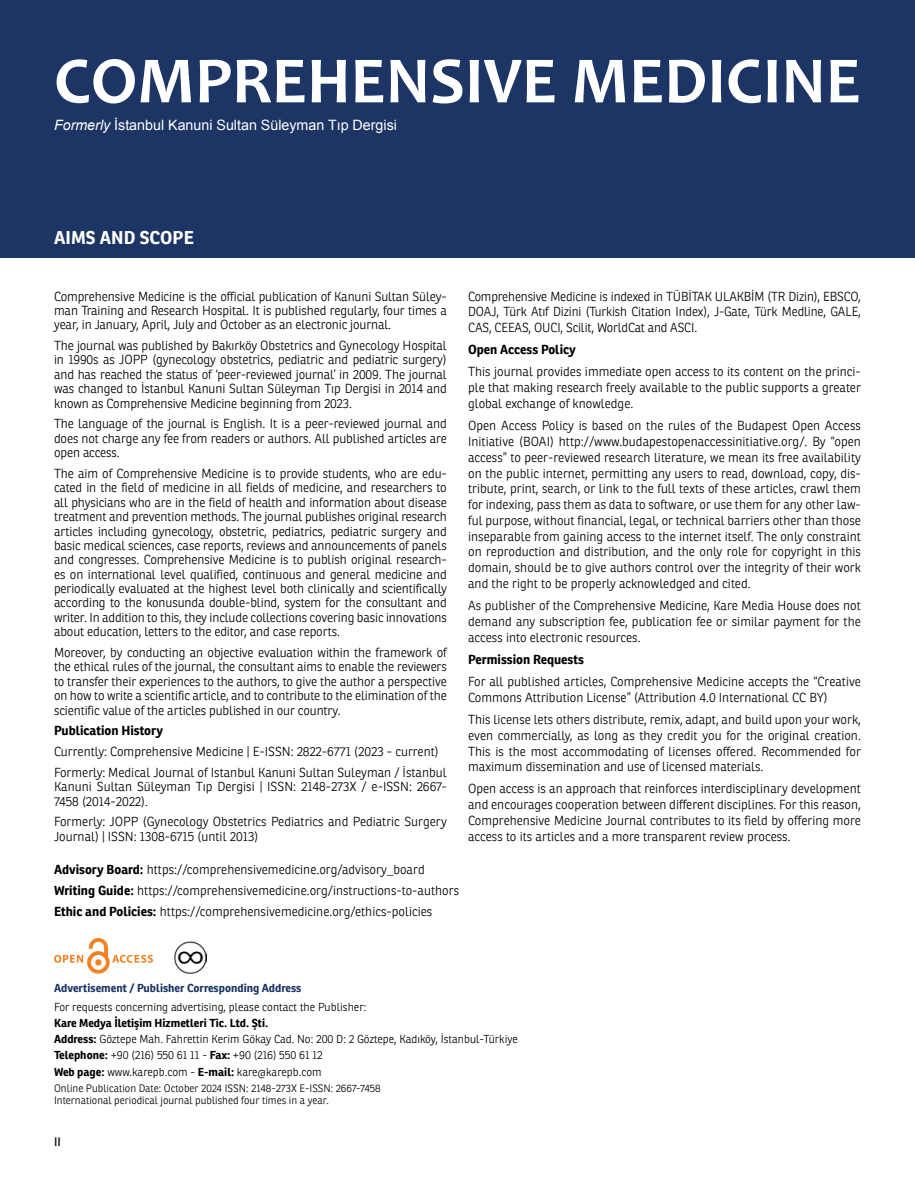
<style>
.page{position:relative;width:915px;height:1191px;background:#fff}
.page>*{position:absolute;margin:0;border:0;box-sizing:border-box;transform-origin:0 0}
.t1{font:700 66.6px "Candara";color:#fff}
.t2{font:700 18px "Ronnia";letter-spacing:.005em;color:#fff}
.t3{font:14.25px "Arial";color:#fff}
.t4{font:300 12.75px/14.4px "Ronnia";color:#000;text-align:justify}
.t5{font:700 12.75px "Ronnia";color:#000}
.t6{font:12px "Ronnia";color:#000}
.t7{font:300 11.25px/16.2px "Ronnia";color:#000}
.t8{font:700 11.25px "Ronnia";color:#1c3564}
.t9{font:300 10.5px/12px "Ronnia";color:#000}
.s1{font-style:italic}
.s2{font-weight:700}
</style>
<div class="page">
<div style="left:0;top:0;width:914px;height:258px;background:#1c3564"></div>
<img style="left:175px;top:942px;width:31px;height:31px">
<svg style="left:54px;top:938px;width:99px;height:35px"></svg>
<h1 class="t1" style="left:54px;top:39px;width:808px">COMPREHENSIVE MEDICINE</h1>
<p class="t3" style="left:54px;top:116px;width:344px"><span class="s1">Formerly</span> İstanbul Kanuni Sultan Süleyman Tıp Dergisi</p>
<h2 class="t2" style="left:54px;top:226px;width:141px">AIMS AND SCOPE</h2>
<p class="t4" style="left:54px;top:289px;width:394px">Comprehensive Medicine is the official publication of Kanuni Sultan Süley&shy;man Training and Research Hospital. It is published regularly, four times a year, in January, April, July and October as an electronic journal.</p>
<p class="t4" style="left:54px;top:338px;width:394px">The journal was published by Bakırköy Obstetrics and Gynecology Hospital in 1990s as JOPP (gynecology obstetrics, pediatric and pediatric surgery) and has reached the status of ‘peer-reviewed journal’ in 2009. The journal was changed to İstanbul Kanuni Sultan Süleyman Tıp Dergisi in 2014 and known as Comprehensive Medicine beginning from 2023.</p>
<p class="t4" style="left:54px;top:416px;width:394px">The language of the journal is English. It is a peer-reviewed journal and does not charge any fee from readers or authors. All published articles are open access.</p>
<p class="t4" style="left:54px;top:466px;width:394px">The aim of Comprehensive Medicine is to provide students, who are edu&shy;cated in the field of medicine in all fields of medicine, and researchers to all physicians who are in the field of health and information about disease treatment and prevention methods. The journal publishes original research articles including gynecology, obstetric, pediatrics, pediatric surgery and basic medical sciences, case reports, reviews and announcements of panels and congresses. Comprehensive Medicine is to publish original research&shy;es on international level qualified, continuous and general medicine and periodically evaluated at the highest level both clinically and scientifically according to the konusunda double-blind, system for the consultant and writer. In addition to this, they include collections covering basic innovations about education, letters to the editor, and case reports.</p>
<p class="t4" style="left:54px;top:645px;width:394px">Moreover, by conducting an objective evaluation within the framework of the ethical rules of the journal, the consultant aims to enable the reviewers to transfer their experiences to the authors, to give the author a perspective on how to write a scientific article, and to contribute to the elimination of the scientific value of the articles published in our country.</p>
<p class="t5" style="left:54px;top:722px;width:110px">Publication History</p>
<p class="t4" style="left:54px;top:741px;width:394px;line-height:20.7px">Currently: Comprehensive Medicine | E-ISSN: 2822-6771 (2023 - current)<br>Formerly: Medical Journal of Istanbul Kanuni Sultan Suleyman / İstanbul</p>
<p class="t4" style="left:54px;top:779px;width:394px">Kanuni Sultan Süleyman Tıp Dergisi | ISSN: 2148-273X / e-ISSN: 2667-<br>7458 (2014-2022).</p>
<p class="t4" style="left:54px;top:814px;width:394px">Formerly: JOPP (Gynecology Obstetrics Pediatrics and Pediatric Surgery<br>Journal) | ISSN: 1308-6715 (until 2013)</p>
<p class="t4" style="left:54px;top:858px;width:406px;line-height:21.5px;text-align:left"><span class="s2">Advisory Board:</span> https://comprehensivemedicine.org/advisory_board<br><span class="s2">Writing Guide:</span> https://comprehensivemedicine.org/instructions-to-authors<br><span class="s2">Ethic and Policies:</span> https://comprehensivemedicine.org/ethics-policies</p>
<p class="t4" style="left:468px;top:288px;width:394px;line-height:15.8px">Comprehensive Medicine is indexed in TÜBİTAK ULAKBİM (TR Dizin), EBSCO, DOAJ, Türk Atıf Dizini (Turkish Citation Index), J-Gate, Türk Medline, GALE, CAS, CEEAS, OUCI, Scilit, WorldCat and ASCI.</p>
<p class="t5" style="left:468px;top:341px;width:109px">Open Access Policy</p>
<p class="t4" style="left:468px;top:364px;width:394px;line-height:15.8px">This journal provides immediate open access to its content on the princi&shy;ple that making research freely available to the public supports a greater global exchange of knowledge.</p>
<p class="t4" style="left:468px;top:418px;width:394px;line-height:15.8px">Open Access Policy is based on the rules of the Budapest Open Access Initiative (BOAI) http://www.budapestopenaccessinitiative.org/. By “open access” to peer-reviewed research literature, we mean its free availability on the public internet, permitting any users to read, download, copy, dis&shy;tribute, print, search, or link to the full texts of these articles, crawl them for indexing, pass them as data to software, or use them for any other law&shy;ful purpose, without financial, legal, or technical barriers other than those inseparable from gaining access to the internet itself. The only constraint on reproduction and distribution, and the only role for copyright in this domain, should be to give authors control over the integrity of their work and the right to be properly acknowledged and cited.</p>
<p class="t4" style="left:468px;top:597px;width:394px;line-height:15.8px">As publisher of the Comprehensive Medicine, Kare Media House does not demand any subscription fee, publication fee or similar payment for the access into electronic resources.</p>
<p class="t5" style="left:468px;top:651px;width:117px">Permission Requests</p>
<p class="t4" style="left:468px;top:673px;width:394px;line-height:15.8px">For all published articles, Comprehensive Medicine accepts the “Creative<br>Commons Attribution License” (Attribution 4.0 International CC BY)</p>
<p class="t4" style="left:468px;top:711px;width:394px;line-height:15.8px">This license lets others distribute, remix, adapt, and build upon your work, even commercially, as long as they credit you for the original creation.<br>This is the most accommodating of licenses offered. Recommended for maximum dissemination and use of licensed materials.</p>
<p class="t4" style="left:468px;top:781px;width:394px;line-height:15.8px">Open access is an approach that reinforces interdisciplinary development and encourages cooperation between different disciplines. For this reason, Comprehensive Medicine Journal contributes to its field by offering more access to its articles and a more transparent review process.</p>
<p class="t8" style="left:54px;top:981px;width:249px">Advertisement / Publisher Corresponding Address</p>
<p class="t7" style="left:54px;top:998px;width:313px">For requests concerning advertising, please contact the Publisher:</p>
<p class="t7" style="left:54px;top:1014px;width:465px"><span class="s2">Kare Medya İletişim Hizmetleri Tic. Ltd. Şti.<br>Address:</span> Göztepe Mah. Fahrettin Kerim Gökay Cad. No: 200 D: 2 Göztepe, Kadıköy, İstanbul-Türkiye <span class="s2">Telephone:</span> +90 (216) 550 61 11 - <span class="s2">Fax:</span> +90 (216) 550 61 12<br><span class="s2">Web page:</span> www.karepb.com - <span class="s2">E-mail:</span> kare@karepb.com</p>
<p class="t9" style="left:54px;top:1082px;width:328px">Online Publication Date: October 2024 ISSN: 2148-273X E-ISSN: 2667-7458<br>International periodical journal published four times in a year.</p>
<p class="t6" style="left:54px;top:1133px;width:8px">II</p>
</div>
